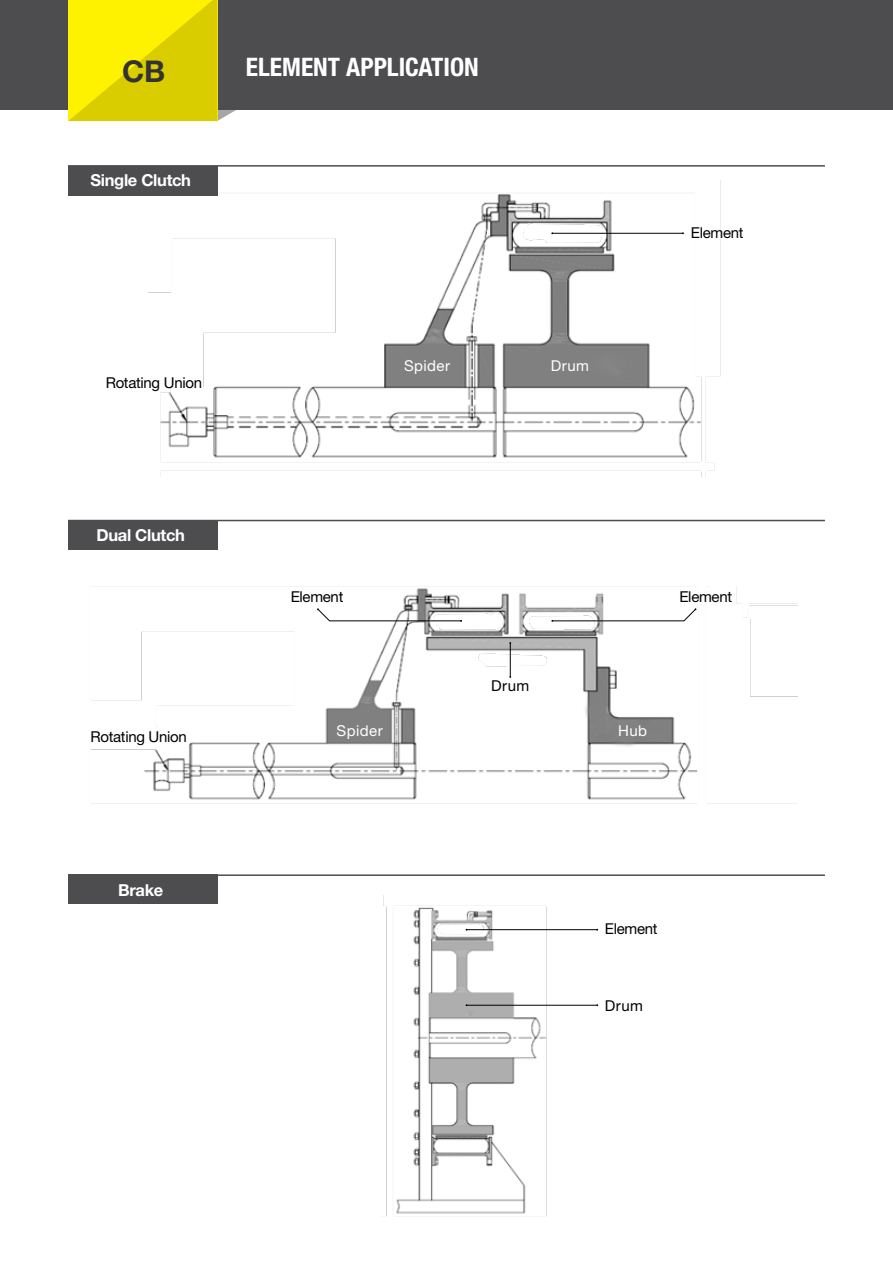
<style>
.page{position:relative;width:893px;height:1263px;background:#fff}
.page>*{position:absolute;margin:0;border:0;box-sizing:border-box;transform-origin:0 0}
.t1{font:700 30px "Helvetica Neue LT Std";color:#333}
.t2{font:700 condensed 25.5px "Helvetica Neue LT Std";color:#fff}
.t3{font:700 16.5px "Helvetica Neue LT Std";letter-spacing:-.02em;color:#fff}
.t4{font:15px "Helvetica Neue LT Std";letter-spacing:-.02em;color:#000}
.t5{font:15px "Helvetica Neue LT Std";letter-spacing:.03em;color:#fff}
</style>
<div class="page">
<div style="left:0;top:0;width:893px;height:109px;background:#4d4d4f"></div>
<svg style="left:68px;top:0;width:178px;height:121px"></svg>
<div style="left:68px;top:874px;width:149px;height:30px;background:#4d4d4f"></div>
<img style="left:148px;top:181px;width:572px;height:295px">
<img style="left:90px;top:586px;width:707px;height:218px">
<img style="left:383px;top:895px;width:184px;height:322px">
<div style="left:68px;top:520px;width:149px;height:29px;background:#4d4d4f"></div>
<hr style="left:68px;top:520px;width:757px;height:1px;background:#4d4d4f">
<hr style="left:68px;top:874px;width:757px;height:2px;background:#4d4d4f">
<hr style="left:466px;top:929px;width:131px;height:1px;background:#000">
<hr style="left:466px;top:1005px;width:131px;height:1px;background:#000">
<svg style="left:317px;top:608px;width:145px;height:14px"></svg>
<svg style="left:551px;top:608px;width:145px;height:14px"></svg>
<hr style="left:552px;top:233px;width:131px;height:1px;background:#000">
<hr style="left:510px;top:643px;width:1px;height:34px;background:#000">
<div style="left:68px;top:166px;width:149px;height:30px;background:#4d4d4f"></div>
<hr style="left:68px;top:165px;width:757px;height:2px;background:#4d4d4f">
<h1 class="t1" style="left:122px;top:53px;width:45px">CB</h1>
<h2 class="t2" style="left:246px;top:51px;width:235px">ELEMENT APPLICATION</h2>
<p class="t3" style="left:91px;top:170px;width:102px">Single Clutch</p>
<p class="t4" style="left:106px;top:374px;width:98px">Rotating Union</p>
<p class="t3" style="left:97px;top:525px;width:90px">Dual Clutch</p>
<p class="t4" style="left:90px;top:728px;width:98px">Rotating Union</p>
<p class="t3" style="left:118px;top:880px;width:47px">Brake</p>
<p class="t5" style="left:404px;top:357px;width:48px">Spider</p>
<p class="t5" style="left:551px;top:357px;width:40px">Drum</p>
<p class="t4" style="left:691px;top:224px;width:54px">Element</p>
<p class="t4" style="left:291px;top:588px;width:54px">Element</p>
<p class="t4" style="left:679px;top:588px;width:54px">Element</p>
<p class="t4" style="left:491px;top:677px;width:40px">Drum</p>
<p class="t5" style="left:337px;top:721px;width:48px">Spider</p>
<p class="t5" style="left:618px;top:721px;width:30px">Hub</p>
<p class="t4" style="left:605px;top:920px;width:54px">Element</p>
<p class="t4" style="left:605px;top:996px;width:40px">Drum</p>
</div>
